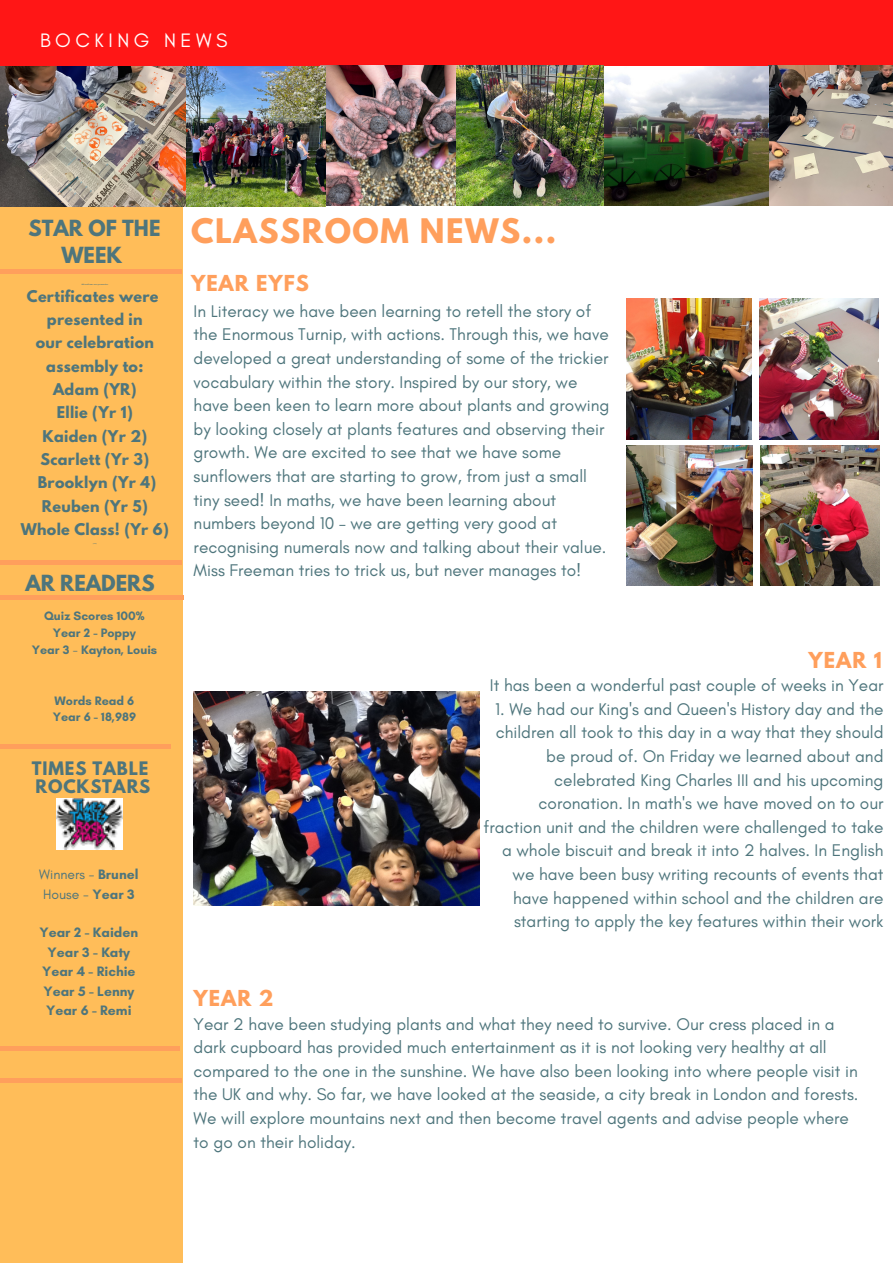
<style>
.page{position:relative;width:893px;height:1264px;background:#fff}
.page>*{position:absolute;margin:0;border:0;box-sizing:border-box;transform-origin:0 0}
.t1{font:700 30px "League Spartan";letter-spacing:.05em;color:#ff9f5c}
.t2{font:19.8px "Glacial Indifference";letter-spacing:.23em;color:#fff}
.t3{font:700 19.65px/27.2px "League Spartan";color:#4e757c;text-align:center}
.t4{font:700 19.5px "League Spartan";letter-spacing:.05em;color:#ff9f5c}
.t5{font:17.25px/23.5px "Glacial Indifference";color:#4e757c}
.t6{font:700 16.5px "League Spartan";letter-spacing:.05em;color:#4e757c}
.t7{font:700 14.4px "League Spartan";letter-spacing:.02em;color:#4e757c}
.t8{font:700 13.95px "Glacial Indifference";color:#4e757c}
.t9{font:13.95px "Glacial Indifference";color:#4e757c}
.t10{font:700 12.45px "Glacial Indifference";color:#4e757c}
.s1{font-weight:400}
.s2{font-weight:700}
</style>
<div class="page">
<div style="left:0;top:0;width:892px;height:66px;background:#ff1616"></div>
<img style="left:0;top:67px;width:186px;height:139px">
<img style="left:321px;top:65px;width:571px;height:141px">
<img style="left:707px;top:102px;width:106px;height:67px">
<div style="left:0;top:206px;width:183px;height:1056px;background:#ffbd59"></div>
<hr style="left:0;top:596px;width:183px;height:3px;background:#ff9f5c">
<hr style="left:0;top:1046px;width:179px;height:4px;background:#ff9f5c">
<img style="left:56px;top:798px;width:66px;height:51px">
<hr style="left:0;top:1078px;width:181px;height:4px;background:#ff9f5c">
<hr style="left:0;top:745px;width:171px;height:3px;background:#ff9f5c">
<img style="left:456px;top:65px;width:148px;height:141px">
<hr style="left:0;top:561px;width:181px;height:3px;background:#ff9f5c">
<img style="left:186px;top:67px;width:139px;height:139px">
<hr style="left:0;top:270px;width:181px;height:3px;background:#ff9f5c">
<img style="left:626px;top:299px;width:125px;height:140px">
<img style="left:759px;top:299px;width:119px;height:140px">
<img style="left:760px;top:445px;width:119px;height:141px">
<img style="left:626px;top:445px;width:126px;height:141px">
<img style="left:194px;top:691px;width:285px;height:214px">
<p class="t2" style="left:40px;top:29px;width:189px">BOCKING NEWS</p>
<p class="t3" style="left:28px;top:217px;width:133px">STAR OF THE<br>WEEK</p>
<p class="t7" style="left:27px;top:289px;width:133px">Certificates were</p>
<p class="t7" style="left:47px;top:312px;width:97px">presented in</p>
<p class="t7" style="left:36px;top:335px;width:120px">our celebration</p>
<p class="t7" style="left:46px;top:359px;width:99px">assembly to:</p>
<p class="t7" style="left:53px;top:382px;width:85px">Adam (YR)</p>
<p class="t7" style="left:57px;top:405px;width:77px">Ellie (Yr 1)</p>
<p class="t7" style="left:42px;top:428px;width:106px">Kaiden (Yr 2)</p>
<p class="t7" style="left:41px;top:452px;width:110px">Scarlett (Yr 3)</p>
<p class="t7" style="left:38px;top:475px;width:120px">Brooklyn (Yr 4)</p>
<p class="t7" style="left:42px;top:498px;width:107px">Reuben (Yr 5)</p>
<p class="t7" style="left:21px;top:522px;width:149px">Whole Class! (Yr 6)</p>
<p class="t3" style="left:25px;top:572px;width:131px">AR READERS</p>
<p class="t10" style="left:44px;top:608px;width:102px">Quiz Scores 100%</p>
<p class="t10" style="left:53px;top:625px;width:85px">Year 2 - Poppy</p>
<p class="t10" style="left:32px;top:642px;width:127px">Year 3 <span class="s1">-</span> Kayton, Louis</p>
<p class="t10" style="left:55px;top:692px;width:81px">Words Read 6</p>
<p class="t10" style="left:53px;top:709px;width:85px">Year 6 - 18,989</p>
<p class="t6" style="left:32px;top:759px;width:118px">TIMES TABLE</p>
<p class="t6" style="left:35px;top:777px;width:116px">ROCKSTARS</p>
<p class="t9" style="left:39px;top:866px;width:101px">Winners - <span class="s2">Brunel</span></p>
<p class="t9" style="left:43px;top:885px;width:93px">House - <span class="s2">Year 3</span></p>
<p class="t8" style="left:40px;top:924px;width:100px">Year 2 - Kaiden</p>
<p class="t8" style="left:48px;top:943px;width:84px">Year 3 - Katy</p>
<p class="t8" style="left:42px;top:963px;width:95px">Year 4 - Richie</p>
<p class="t8" style="left:43px;top:982px;width:92px">Year 5 - Lenny</p>
<p class="t8" style="left:46px;top:1001px;width:87px">Year 6 - Remi</p>
<p class="t1" style="left:191px;top:216px;width:366px">CLASSROOM NEWS...</p>
<p class="t4" style="left:191px;top:274px;width:119px">YEAR EYFS</p>
<p class="t5" style="left:194px;top:299px;width:417px">In Literacy we have been learning to retell the story of the Enormous Turnip, with actions. Through this, we have developed a great understanding of some of the trickier vocabulary within the story. Inspired by our story, we have been keen to learn more about plants and growing by looking closely at plants features and observing their growth. We are excited to see that we have some sunflowers that are starting to grow, from just a small tiny seed! In maths, we have been learning about numbers beyond 10 – we are getting very good at recognising numerals now and talking about their value.<br>Miss Freeman tries to trick us, but never manages to!</p>
<p class="t4" style="left:808px;top:650px;width:75px">YEAR 1</p>
<p class="t5" style="left:490px;top:673px;width:395px">It has been a wonderful past couple of weeks in Year</p>
<p class="t5" style="left:483px;top:697px;width:401px;text-align:right">1. We had our King's and Queen's History day and the children all took to this day in a way that they should be proud of. On Friday we learned about and celebrated King Charles III and his upcoming coronation. In math's we have moved on to our fraction unit and the children were challenged to take a whole biscuit and break it into 2 halves. In English we have been busy writing recounts of events that have happened within school and the children are starting to apply the key features within their work</p>
<p class="t4" style="left:194px;top:988px;width:81px">YEAR 2</p>
<p class="t5" style="left:194px;top:1011px;width:666px">Year 2 have been studying plants and what they need to survive. Our cress placed in a dark cupboard has provided much entertainment as it is not looking very healthy at all compared to the one in the sunshine. We have also been looking into where people visit in the UK and why. So far, we have looked at the seaside, a city break in London and forests.<br>We will explore mountains next and then become travel agents and advise people where to go on their holiday.</p>
</div>
